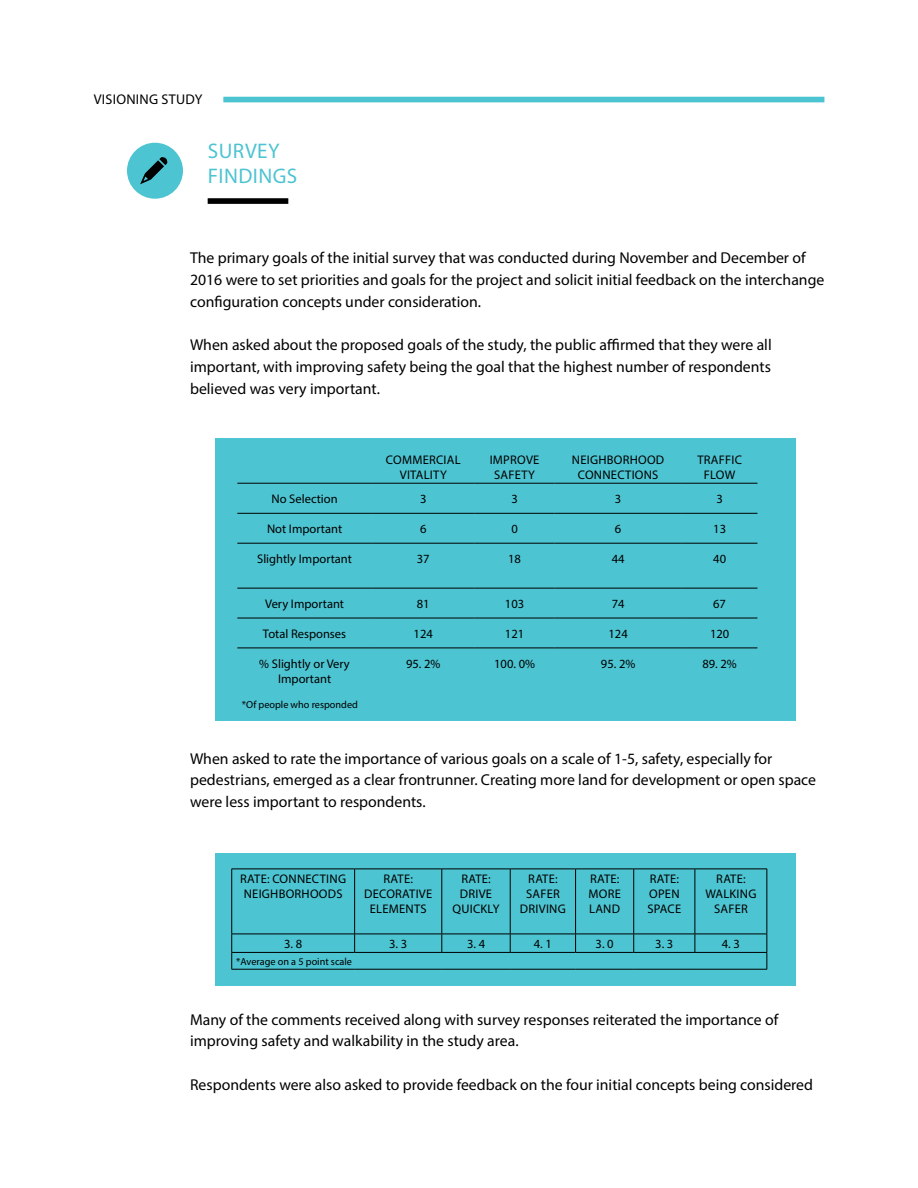
<style>
.page{position:relative;width:918px;height:1188px;background:#fff}
.page>*{position:absolute;margin:0;border:0;box-sizing:border-box;transform-origin:0 0}
.t1{font:21.15px/25.3px "Myriad Pro";letter-spacing:.02em;color:#4dc4d1}
.t2{font:15.75px/21.8px "Myriad Pro";color:#000}
.t3{font:14.1px "Myriad Pro";letter-spacing:.02em;color:#000}
.t4{font:12.6px/15px "Myriad Pro";letter-spacing:.02em;color:#000;text-align:center}
.t5{font:12.6px/15px "Myriad Pro";color:#000;text-align:center}
.t6{font:10.2px "Myriad Pro";color:#000}
</style>
<div class="page">
<div style="left:208px;top:198px;width:80px;height:6px;background:#000"></div>
<div style="left:127px;top:143px;width:56px;height:56px;background:#4dc4d1;border-radius:50%"></div>
<svg style="left:140px;top:157px;width:28px;height:27px"></svg>
<div style="left:215px;top:438px;width:580px;height:283px;background:#4dc4d1"></div>
<hr style="left:237px;top:483px;width:135px;height:1px;background:#000">
<hr style="left:372px;top:483px;width:103px;height:1px;background:#000">
<hr style="left:475px;top:483px;width:79px;height:1px;background:#000">
<hr style="left:554px;top:483px;width:128px;height:1px;background:#000">
<hr style="left:682px;top:483px;width:75px;height:1px;background:#000">
<hr style="left:237px;top:513px;width:135px;height:1px;background:#000">
<hr style="left:372px;top:513px;width:103px;height:1px;background:#000">
<hr style="left:475px;top:513px;width:79px;height:1px;background:#000">
<hr style="left:554px;top:513px;width:128px;height:1px;background:#000">
<hr style="left:682px;top:513px;width:75px;height:1px;background:#000">
<hr style="left:237px;top:543px;width:135px;height:1px;background:#000">
<hr style="left:372px;top:543px;width:103px;height:1px;background:#000">
<hr style="left:475px;top:543px;width:79px;height:1px;background:#000">
<hr style="left:554px;top:543px;width:128px;height:1px;background:#000">
<hr style="left:682px;top:543px;width:75px;height:1px;background:#000">
<hr style="left:237px;top:588px;width:135px;height:1px;background:#000">
<hr style="left:372px;top:588px;width:103px;height:1px;background:#000">
<hr style="left:475px;top:588px;width:79px;height:1px;background:#000">
<hr style="left:554px;top:588px;width:128px;height:1px;background:#000">
<hr style="left:682px;top:588px;width:75px;height:1px;background:#000">
<hr style="left:237px;top:618px;width:135px;height:1px;background:#000">
<hr style="left:372px;top:618px;width:103px;height:1px;background:#000">
<hr style="left:475px;top:618px;width:79px;height:1px;background:#000">
<hr style="left:554px;top:618px;width:128px;height:1px;background:#000">
<hr style="left:682px;top:618px;width:75px;height:1px;background:#000">
<hr style="left:237px;top:648px;width:135px;height:1px;background:#000">
<hr style="left:372px;top:648px;width:103px;height:1px;background:#000">
<hr style="left:475px;top:648px;width:79px;height:1px;background:#000">
<hr style="left:554px;top:648px;width:128px;height:1px;background:#000">
<hr style="left:682px;top:648px;width:75px;height:1px;background:#000">
<div style="left:215px;top:853px;width:580px;height:133px;background:#4dc4d1"></div>
<hr style="left:231px;top:869px;width:124px;height:1px;background:#000">
<hr style="left:231px;top:869px;width:1px;height:65px;background:#000">
<hr style="left:355px;top:869px;width:87px;height:1px;background:#000">
<hr style="left:354px;top:869px;width:1px;height:65px;background:#000">
<hr style="left:442px;top:869px;width:68px;height:1px;background:#000">
<hr style="left:442px;top:869px;width:1px;height:65px;background:#000">
<hr style="left:510px;top:869px;width:66px;height:1px;background:#000">
<hr style="left:510px;top:869px;width:1px;height:65px;background:#000">
<hr style="left:576px;top:869px;width:58px;height:1px;background:#000">
<hr style="left:575px;top:869px;width:1px;height:65px;background:#000">
<hr style="left:634px;top:869px;width:61px;height:1px;background:#000">
<hr style="left:633px;top:869px;width:1px;height:65px;background:#000">
<hr style="left:695px;top:869px;width:72px;height:1px;background:#000">
<hr style="left:695px;top:869px;width:1px;height:65px;background:#000">
<hr style="left:767px;top:869px;width:1px;height:65px;background:#000">
<hr style="left:231px;top:934px;width:124px;height:1px;background:#000">
<hr style="left:355px;top:934px;width:87px;height:1px;background:#000">
<svg style="left:354px;top:934px;width:1px;height:18px"></svg>
<hr style="left:442px;top:934px;width:68px;height:1px;background:#000">
<svg style="left:442px;top:934px;width:1px;height:18px"></svg>
<hr style="left:510px;top:934px;width:66px;height:1px;background:#000">
<svg style="left:510px;top:934px;width:1px;height:18px"></svg>
<hr style="left:576px;top:934px;width:58px;height:1px;background:#000">
<svg style="left:575px;top:934px;width:1px;height:18px"></svg>
<hr style="left:634px;top:934px;width:61px;height:1px;background:#000">
<svg style="left:633px;top:934px;width:1px;height:18px"></svg>
<hr style="left:695px;top:934px;width:72px;height:1px;background:#000">
<svg style="left:695px;top:934px;width:1px;height:18px"></svg>
<hr style="left:231px;top:952px;width:124px;height:1px;background:#000">
<svg style="left:231px;top:934px;width:1px;height:35px"></svg>
<hr style="left:355px;top:952px;width:87px;height:1px;background:#000">
<hr style="left:442px;top:952px;width:68px;height:1px;background:#000">
<hr style="left:510px;top:952px;width:66px;height:1px;background:#000">
<hr style="left:576px;top:952px;width:58px;height:1px;background:#000">
<hr style="left:634px;top:952px;width:61px;height:1px;background:#000">
<hr style="left:695px;top:952px;width:72px;height:1px;background:#000">
<svg style="left:767px;top:934px;width:1px;height:35px"></svg>
<hr style="left:231px;top:969px;width:124px;height:1px;background:#000">
<hr style="left:355px;top:969px;width:87px;height:1px;background:#000">
<hr style="left:442px;top:969px;width:68px;height:1px;background:#000">
<hr style="left:510px;top:969px;width:66px;height:1px;background:#000">
<hr style="left:576px;top:969px;width:58px;height:1px;background:#000">
<hr style="left:634px;top:969px;width:61px;height:1px;background:#000">
<hr style="left:695px;top:969px;width:72px;height:1px;background:#000">
<div style="left:223px;top:97px;width:601px;height:5px;background:#4dc4d1"></div>
<p class="t3" style="left:94px;top:91px;width:110px">Visioning study</p>
<h1 class="t1" style="left:208px;top:138px;width:91px">survey findings</h1>
<p class="t2" style="left:190px;top:247px;width:636px">The primary goals of the initial survey that was conducted during November and December of<br>2016 were to set priorities and goals for the project and solicit initial feedback on the interchange configuration concepts under consideration.</p>
<p class="t2" style="left:190px;top:334px;width:583px;text-align:justify">When asked about the proposed goals of the study, the public affirmed that they were all important, with improving safety being the goal that the highest number of respondents believed was very important.</p>
<p class="t4" style="left:386px;top:452px;width:76px">Comm ercial<br>Vitality</p>
<p class="t4" style="left:490px;top:452px;width:51px">Im prove<br>Safety</p>
<p class="t4" style="left:572px;top:452px;width:92px">Neighborhood<br>Conn ections</p>
<p class="t4" style="left:697px;top:452px;width:45px">Traffic<br>Flow</p>
<p class="t4" style="left:271px;top:491px;width:68px">No Selection</p>
<p class="t4" style="left:420px;top:491px;width:8px">3</p>
<p class="t4" style="left:511px;top:491px;width:8px">3</p>
<p class="t4" style="left:615px;top:491px;width:8px">3</p>
<p class="t4" style="left:716px;top:491px;width:8px">3</p>
<p class="t4" style="left:267px;top:521px;width:77px">Not I mportant</p>
<p class="t4" style="left:420px;top:521px;width:8px">6</p>
<p class="t4" style="left:511px;top:521px;width:8px">0</p>
<p class="t4" style="left:615px;top:521px;width:8px">6</p>
<p class="t4" style="left:713px;top:521px;width:14px">13</p>
<p class="t5" style="left:257px;top:551px;width:96px">Slightly I mportant</p>
<p class="t4" style="left:417px;top:551px;width:14px">37</p>
<p class="t4" style="left:508px;top:551px;width:14px">18</p>
<p class="t4" style="left:612px;top:551px;width:14px">44</p>
<p class="t4" style="left:713px;top:551px;width:14px">40</p>
<p class="t5" style="left:265px;top:596px;width:81px">Very I mportant</p>
<p class="t4" style="left:417px;top:596px;width:14px">81</p>
<p class="t4" style="left:505px;top:596px;width:21px">103</p>
<p class="t4" style="left:612px;top:596px;width:14px">74</p>
<p class="t4" style="left:713px;top:596px;width:14px">67</p>
<p class="t5" style="left:263px;top:626px;width:85px">Total Responses</p>
<p class="t4" style="left:414px;top:626px;width:21px">124</p>
<p class="t4" style="left:505px;top:626px;width:21px">121</p>
<p class="t4" style="left:609px;top:626px;width:21px">124</p>
<p class="t4" style="left:710px;top:626px;width:21px">120</p>
<p class="t5" style="left:259px;top:656px;width:92px">% Slightly or Very<br>I mportant</p>
<p class="t4" style="left:406px;top:656px;width:36px">95. 2%</p>
<p class="t4" style="left:494px;top:656px;width:42px">100. 0%</p>
<p class="t4" style="left:601px;top:656px;width:36px">95. 2%</p>
<p class="t4" style="left:702px;top:656px;width:36px">89. 2%</p>
<p class="t6" style="left:242px;top:698px;width:118px">*Of people who responded</p>
<p class="t2" style="left:190px;top:747px;width:628px">When asked to rate the importance of various goals on a scale of 1-5, safety, especially for pedestrians, emerged as a clear frontrunner. Creating more land for development or open space were less important to respondents.</p>
<p class="t4" style="left:240px;top:871px;width:107px;text-align:left">Rate: Conn ecting<br>Neighborhoods</p>
<p class="t4" style="left:364px;top:871px;width:70px">Rate:<br>Decorative<br>Elements</p>
<p class="t4" style="left:453px;top:871px;width:48px">Rate:<br>Drive<br>Quickly</p>
<p class="t4" style="left:520px;top:871px;width:47px">Rate:<br>Safer<br>Driving</p>
<p class="t4" style="left:589px;top:871px;width:34px;text-align:justify">Rate:<br>More Land</p>
<p class="t4" style="left:648px;top:871px;width:35px;text-align:left">Rate:<br>Open<br>Space</p>
<p class="t4" style="left:705px;top:871px;width:53px">Rate:<br>Walking<br>Safer</p>
<p class="t4" style="left:284px;top:936px;width:20px">3. 8</p>
<p class="t4" style="left:389px;top:936px;width:20px">3. 3</p>
<p class="t4" style="left:467px;top:936px;width:20px">3. 4</p>
<p class="t4" style="left:534px;top:936px;width:20px">4. 1</p>
<p class="t4" style="left:596px;top:936px;width:20px">3. 0</p>
<p class="t4" style="left:655px;top:936px;width:20px">3. 3</p>
<p class="t4" style="left:722px;top:936px;width:20px">4. 3</p>
<p class="t6" style="left:236px;top:955px;width:117px">*Average on a 5 point scale</p>
<p class="t2" style="left:190px;top:1008px;width:590px">Many of the comments received along with survey responses reiterated the importance of improving safety and walkability in the study area.</p>
<p class="t2" style="left:190px;top:1073px;width:624px">Respondents were also asked to provide feedback on the four initial concepts being considered</p>
</div>
